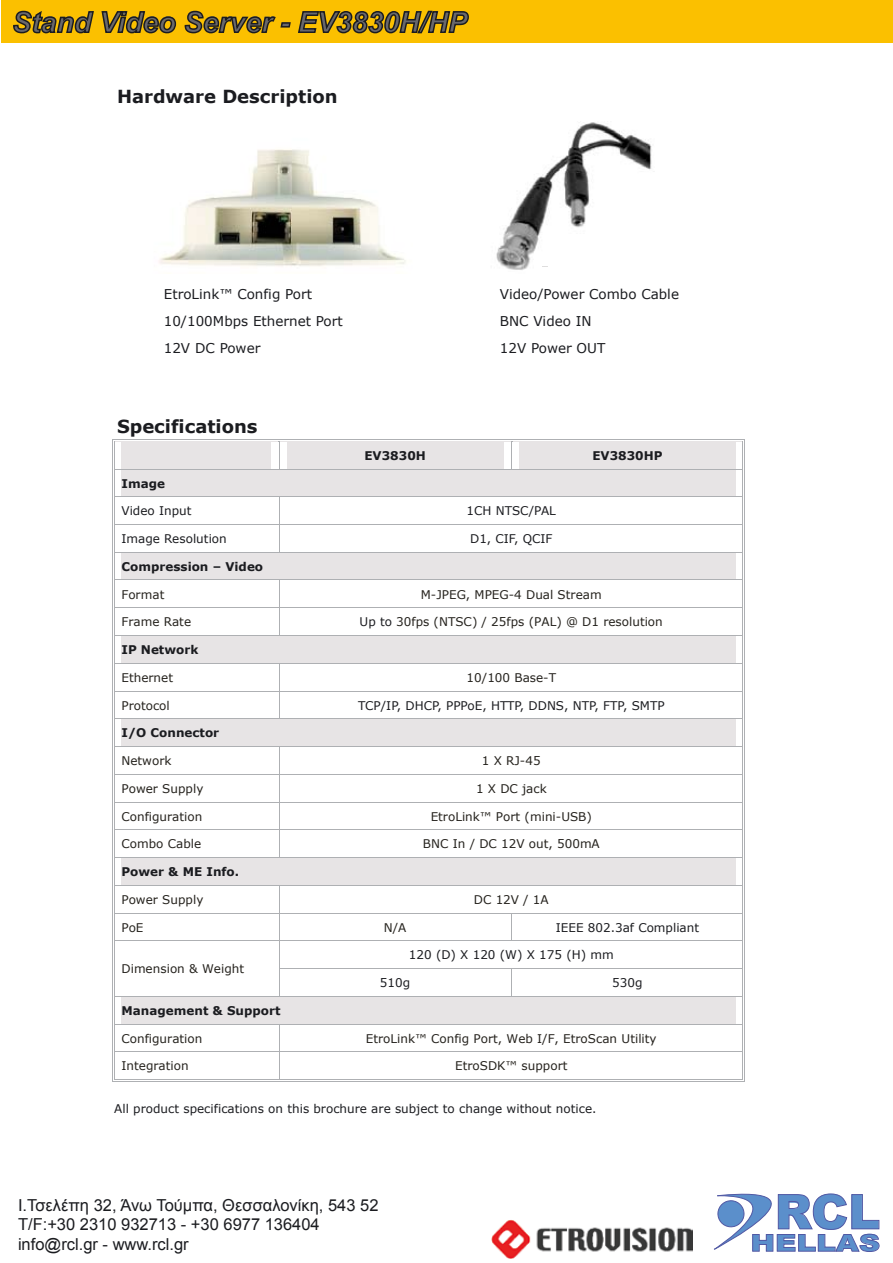
<style>
.page{position:relative;width:893px;height:1263px;background:#fff}
.page>*{position:absolute;margin:0;border:0;box-sizing:border-box;transform-origin:0 0}
.t1{font:900 47.85px "Arial";color:#5b8fcb}
.t2{font:italic 700 28.5px "Arial";color:#68676c}
.t3{font:900 23.4px "Arial";color:#5b8fcb;scale:1.27 1}
.t4{font:700 18px "Verdana";color:#1b1c20}
.t5{font:16.5px/19.8px "Arial";color:#1b1c20}
.t6{font:13.5px/27px "Verdana";color:#1b1c20}
.t7{font:12px "Verdana";color:#25221d}
.t8{font:12px "Verdana";color:#1b1c20}
.t9{font:700 12px "Verdana";color:#1b1c20}
.s1{color:#1b1c20}
</style>
<div class="page">
<img style="left:159px;top:122px;width:493px;height:148px">
<div style="left:2px;top:0;width:891px;height:43px;background:#fbc000"></div>
<svg style="left:714px;top:1193px;width:166px;height:59px"></svg>
<svg style="left:13px;top:10px;width:81px;height:24px"></svg>
<svg style="left:101px;top:11px;width:76px;height:23px"></svg>
<svg style="left:184px;top:10px;width:285px;height:24px"></svg>
<img style="left:491px;top:1220px;width:201px;height:38px">
<div style="left:122px;top:442px;width:149px;height:27px;background:#e7e4e5"></div>
<div style="left:287px;top:442px;width:216px;height:27px;background:#e7e4e5"></div>
<div style="left:519px;top:442px;width:216px;height:27px;background:#e7e4e5"></div>
<hr style="left:114px;top:439px;width:165px;height:1px;background:#aeb0b3">
<hr style="left:114px;top:441px;width:165px;height:1px;background:#e7e4e5">
<hr style="left:281px;top:439px;width:230px;height:1px;background:#aeb0b3">
<hr style="left:281px;top:441px;width:230px;height:1px;background:#e7e4e5">
<hr style="left:513px;top:439px;width:229px;height:1px;background:#aeb0b3">
<hr style="left:513px;top:441px;width:229px;height:1px;background:#e7e4e5">
<svg style="left:279px;top:439px;width:2px;height:30px"></svg>
<svg style="left:511px;top:439px;width:2px;height:30px"></svg>
<div style="left:122px;top:469px;width:613px;height:27px;background:#e7e4e5"></div>
<hr style="left:114px;top:469px;width:628px;height:1px;background:#aeb0b3">
<hr style="left:114px;top:496px;width:628px;height:1px;background:#aeb0b3">
<hr style="left:114px;top:524px;width:628px;height:1px;background:#aeb0b3">
<svg style="left:279px;top:497px;width:1px;height:55px"></svg>
<div style="left:122px;top:553px;width:613px;height:27px;background:#e7e4e5"></div>
<hr style="left:114px;top:552px;width:628px;height:1px;background:#aeb0b3">
<hr style="left:114px;top:580px;width:628px;height:1px;background:#aeb0b3">
<hr style="left:114px;top:607px;width:628px;height:1px;background:#aeb0b3">
<svg style="left:279px;top:581px;width:1px;height:54px"></svg>
<div style="left:122px;top:636px;width:613px;height:27px;background:#e7e4e5"></div>
<hr style="left:114px;top:635px;width:628px;height:1px;background:#aeb0b3">
<hr style="left:114px;top:663px;width:628px;height:1px;background:#aeb0b3">
<hr style="left:114px;top:691px;width:628px;height:1px;background:#aeb0b3">
<svg style="left:279px;top:664px;width:1px;height:54px"></svg>
<div style="left:122px;top:719px;width:613px;height:27px;background:#e7e4e5"></div>
<hr style="left:114px;top:718px;width:628px;height:1px;background:#aeb0b3">
<hr style="left:114px;top:746px;width:628px;height:1px;background:#aeb0b3">
<hr style="left:114px;top:774px;width:628px;height:1px;background:#aeb0b3">
<hr style="left:114px;top:802px;width:628px;height:1px;background:#aeb0b3">
<hr style="left:114px;top:829px;width:628px;height:1px;background:#aeb0b3">
<svg style="left:279px;top:747px;width:1px;height:110px"></svg>
<div style="left:122px;top:858px;width:613px;height:27px;background:#e7e4e5"></div>
<hr style="left:114px;top:857px;width:628px;height:1px;background:#aeb0b3">
<hr style="left:114px;top:885px;width:628px;height:1px;background:#aeb0b3">
<hr style="left:114px;top:913px;width:628px;height:1px;background:#aeb0b3">
<svg style="left:511px;top:914px;width:1px;height:26px"></svg>
<hr style="left:114px;top:940px;width:628px;height:1px;background:#aeb0b3">
<hr style="left:279px;top:968px;width:463px;height:1px;background:#aeb0b3">
<svg style="left:279px;top:886px;width:1px;height:110px"></svg>
<svg style="left:511px;top:969px;width:1px;height:27px"></svg>
<div style="left:122px;top:997px;width:613px;height:27px;background:#e7e4e5"></div>
<hr style="left:114px;top:996px;width:628px;height:1px;background:#aeb0b3">
<hr style="left:114px;top:1024px;width:628px;height:1px;background:#aeb0b3">
<hr style="left:114px;top:1051px;width:628px;height:1px;background:#aeb0b3">
<svg style="left:112px;top:439px;width:3px;height:643px"></svg>
<hr style="left:114px;top:1081px;width:165px;height:1px;background:#aeb0b3">
<hr style="left:114px;top:1079px;width:165px;height:1px;background:#aeb0b3">
<svg style="left:279px;top:1025px;width:2px;height:55px"></svg>
<hr style="left:279px;top:1081px;width:463px;height:1px;background:#aeb0b3">
<hr style="left:281px;top:1079px;width:461px;height:1px;background:#aeb0b3">
<svg style="left:742px;top:439px;width:3px;height:643px"></svg>
<p class="t2" style="left:12px;top:4px;width:457px">Stand Video Server - EV3830H/HP</p>
<p class="t4" style="left:117px;top:85px;width:222px">Hardware Description</p>
<p class="t6" style="left:164px;top:280px;width:181px">EtroLink™ Config Port<br>10/100Mbps Ethernet Port<br>12V DC Power</p>
<p class="t6" style="left:500px;top:280px;width:181px">Video/Power Combo Cable<br>BNC Video IN<br>12V Power OUT</p>
<p class="t4" style="left:117px;top:415px;width:142px">Specifications</p>
<p class="t9" style="left:364px;top:448px;width:63px">EV3830H</p>
<p class="t9" style="left:592px;top:448px;width:72px">EV3830HP</p>
<p class="t9" style="left:122px;top:476px;width:45px">Image</p>
<p class="t8" style="left:122px;top:503px;width:71px">Video Input</p>
<p class="t8" style="left:467px;top:503px;width:91px">1CH NTSC/PAL</p>
<p class="t8" style="left:122px;top:531px;width:107px">Image Resolution</p>
<p class="t8" style="left:470px;top:531px;width:84px">D1, CIF, QCIF</p>
<p class="t9" style="left:122px;top:559px;width:143px">Compression – Video</p>
<p class="t7" style="left:122px;top:587px;width:44px">Format</p>
<p class="t7" style="left:421px;top:587px;width:182px">M-JPEG, MPEG-4 Dual Stream</p>
<p class="t7" style="left:122px;top:614px;width:71px">Frame Rate</p>
<p class="t7" style="left:360px;top:614px;width:305px"><span class="s1">Up to</span> 30fps (NTSC) / 25fps (PAL) @ D1 resolution</p>
<p class="t9" style="left:122px;top:642px;width:78px">IP Network</p>
<p class="t7" style="left:122px;top:670px;width:53px">Ethernet</p>
<p class="t7" style="left:467px;top:670px;width:91px">10/100 Base-T</p>
<p class="t7" style="left:122px;top:698px;width:50px">Protocol</p>
<p class="t8" style="left:358px;top:698px;width:308px">TCP/IP, DHCP, PPPoE, HTTP, DDNS, NTP, FTP, SMTP</p>
<p class="t9" style="left:122px;top:725px;width:99px">I/O Connector</p>
<p class="t7" style="left:122px;top:753px;width:52px">Network</p>
<p class="t7" style="left:482px;top:753px;width:60px">1 X RJ-45</p>
<p class="t7" style="left:122px;top:781px;width:83px">Power Supply</p>
<p class="t7" style="left:476px;top:781px;width:72px">1 X DC jack</p>
<p class="t7" style="left:122px;top:809px;width:83px">Configuration</p>
<p class="t7" style="left:431px;top:809px;width:163px">EtroLink™ Port (mini-USB)</p>
<p class="t7" style="left:122px;top:836px;width:81px">Combo Cable</p>
<p class="t7" style="left:423px;top:836px;width:178px">BNC In / DC 12V out, 500mA</p>
<p class="t9" style="left:122px;top:864px;width:119px">Power &amp; ME Info.</p>
<p class="t7" style="left:122px;top:892px;width:83px">Power Supply</p>
<p class="t7" style="left:474px;top:892px;width:76px">DC 12V / 1A</p>
<p class="t7" style="left:122px;top:920px;width:24px">PoE</p>
<p class="t7" style="left:384px;top:920px;width:24px">N/A</p>
<p class="t8" style="left:556px;top:920px;width:145px">IEEE 802.3af Compliant</p>
<p class="t8" style="left:409px;top:947px;width:206px">120 (D) X 120 (W) X 175 (H) mm</p>
<p class="t7" style="left:122px;top:961px;width:124px">Dimension &amp; Weight</p>
<p class="t8" style="left:380px;top:975px;width:32px">510g</p>
<p class="t8" style="left:612px;top:975px;width:32px">530g</p>
<p class="t9" style="left:122px;top:1003px;width:160px">Management &amp; Support</p>
<p class="t7" style="left:122px;top:1031px;width:83px">Configuration</p>
<p class="t7" style="left:366px;top:1031px;width:292px">EtroLink™ Config Port, Web I/F, EtroScan Utility</p>
<p class="t7" style="left:122px;top:1058px;width:69px">Integration</p>
<p class="t7" style="left:455px;top:1058px;width:114px">EtroSDK™ support</p>
<p class="t8" style="left:114px;top:1101px;width:484px">All product specifications on this brochure are subject to change without notice.</p>
<p class="t5" style="left:18px;top:1195px;width:362px">Ι.Τσελέπη 32, Άνω Τούμπα, Θεσσαλονίκη, 543 52<br>T/F:+30 2310 932713 - +30 6977 136404 info@rcl.gr - www.rcl.gr</p>
<p class="t1" style="left:775px;top:1177px;width:107px">RCL</p>
<p class="t3" style="left:750px;top:1226px;width:104px">HELLAS</p>
</div>
